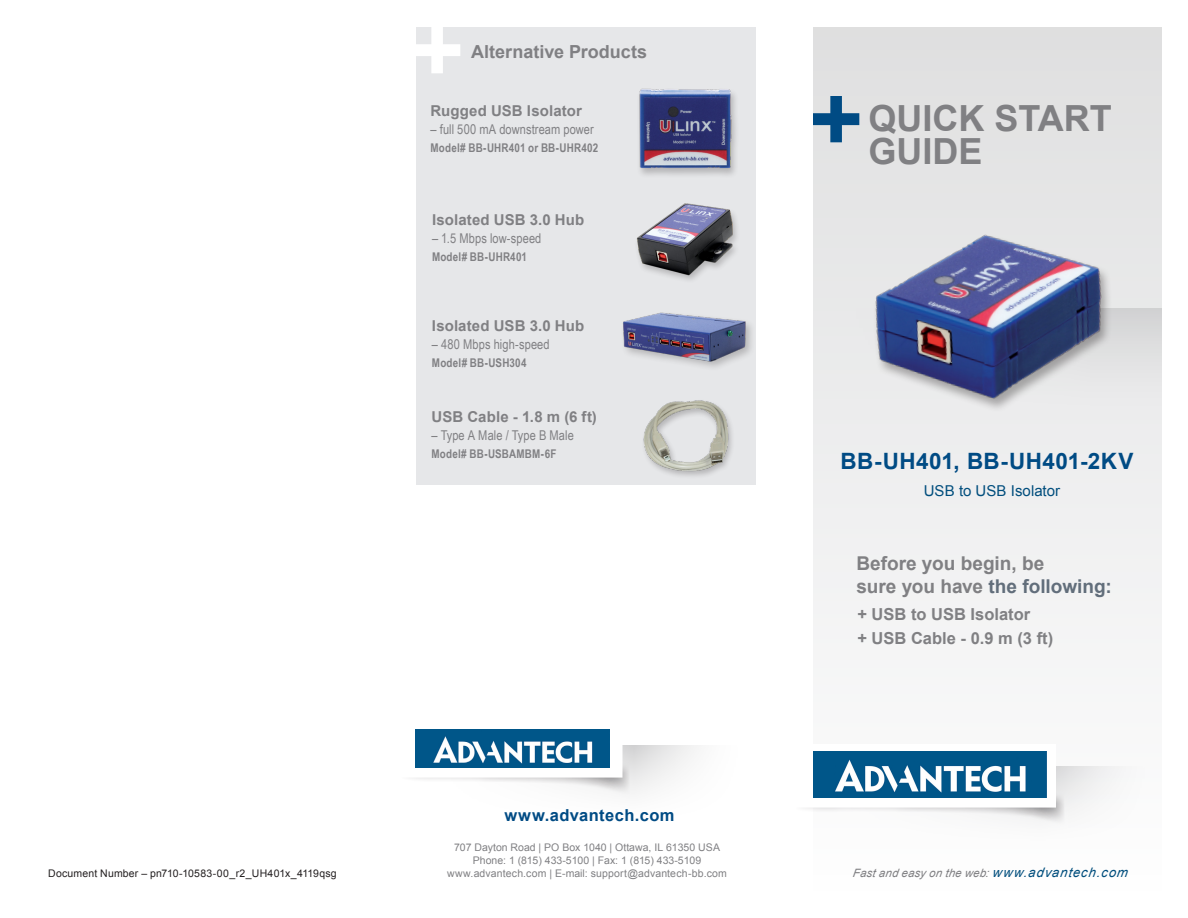
<style>
.page{position:relative;width:1188px;height:918px;background:#fff}
.page>*{position:absolute;margin:0;border:0;box-sizing:border-box;transform-origin:0 0}
.t1{font:700 36px "Arial";color:#808083}
.t2{font:700 22.5px "Arial";letter-spacing:.015em;color:#004b84}
.t3{font:700 19.05px/22.8px "Arial";color:#808083}
.t4{font:700 18px "Arial";color:#808083}
.t5{font:700 16.5px "Arial";color:#808083}
.t6{font:700 16.5px "Arial";letter-spacing:.025em;color:#004b84}
.t7{font:700 15px "Arial";letter-spacing:.01em;color:#808083}
.t8{font:15px "Arial";letter-spacing:.005em;color:#014e7d}
.t9{font:13.5px "Arial Narrow";letter-spacing:.01em;color:#808083}
.t10{font:700 12px "Arial Narrow";letter-spacing:.015em;color:#808083}
.t11{font:italic 11.55px "Arial";color:#808083}
.t12{font:10.5px "Arial";color:#808083}
.t13{font:10.5px "Arial";letter-spacing:.015em;color:#231f20}
.s1{color:#626e7b}
.s2{font-size:13.2px;color:#014e7d}
</style>
<div class="page">
<svg style="left:814px;top:27px;width:348px;height:616px"></svg>
<div style="left:813px;top:766px;width:348px;height:94px;background:linear-gradient(to bottom,#f0f0f0,#fff)"></div>
<svg style="left:622px;top:745px;width:76px;height:49px;fill:#f1f1f1"></svg>
<img style="left:806px;top:792px;width:259px;height:37px">
<div style="left:787px;top:744px;width:269px;height:64px;background:#fff"></div>
<img style="left:414px;top:762px;width:216px;height:33px">
<div style="left:388px;top:720px;width:234px;height:58px;background:#fff"></div>
<svg style="left:813px;top:96px;width:46px;height:46px;background:#7d9fb8"></svg>
<img style="left:416px;top:729px;width:194px;height:39px">
<img style="left:813px;top:752px;width:233px;height:46px">
<div style="left:417px;top:28px;width:339px;height:457px;background:#e6e7e9"></div>
<svg style="left:416px;top:27px;width:44px;height:46px"></svg>
<div style="left:636px;top:88px;width:103px;height:90px;background:#231f20;opacity:.25"></div>
<img style="left:636px;top:88px;width:103px;height:82px">
<img style="left:637px;top:203px;width:100px;height:70px">
<div style="left:620px;top:311px;width:136px;height:61px;background:#231f20;opacity:.25"></div>
<img style="left:620px;top:273px;width:129px;height:99px">
<img style="left:643px;top:400px;width:89px;height:76px">
<img style="left:845px;top:207px;width:282px;height:219px">
<p class="t4" style="left:471px;top:40px;width:178px">Alternative Products</p>
<p class="t7" style="left:430px;top:101px;width:153px">Rugged USB Isolator</p>
<p class="t9" style="left:430px;top:119px;width:165px">– full 500 mA downstream power</p>
<p class="t10" style="left:430px;top:139px;width:169px">Model# BB-UHR401 or BB-UHR402</p>
<p class="t7" style="left:432px;top:210px;width:154px">Isolated USB 3.0 Hub</p>
<p class="t9" style="left:432px;top:228px;width:111px">– 1.5 Mbps low-speed</p>
<p class="t10" style="left:432px;top:248px;width:97px">Model# BB-UHR401</p>
<p class="t7" style="left:432px;top:316px;width:154px">Isolated USB 3.0 Hub</p>
<p class="t9" style="left:432px;top:334px;width:119px">– 480 Mbps high-speed</p>
<p class="t10" style="left:432px;top:354px;width:96px">Model# BB-USH304</p>
<p class="t7" style="left:432px;top:407px;width:167px">USB Cable - 1.8 m (6 ft)</p>
<p class="t9" style="left:432px;top:425px;width:144px">– Type A Male / Type B Male</p>
<p class="t10" style="left:432px;top:444px;width:126px">Model# BB-USBAMBM-6F</p>
<p class="t13" style="left:48px;top:867px;width:290px">Document Number – pn710-10583-00_r2_UH401x_4119qsg</p>
<p class="t6" style="left:504px;top:804px;width:172px">www.advantech.com</p>
<p class="t12" style="left:454px;top:840px;width:268px">707 Dayton Road | PO Box 1040 | Ottawa, IL 61350 USA</p>
<p class="t12" style="left:473px;top:853px;width:230px">Phone: 1 (815) 433-5100 | Fax: 1 (815) 433-5109</p>
<p class="t12" style="left:447px;top:867px;width:281px">www.advantech.com | E-mail: support@advantech-bb.com</p>
<p class="t1" style="left:868px;top:95px;width:245px">QUICK START</p>
<p class="t1" style="left:868px;top:128px;width:116px">GUIDE</p>
<p class="t2" style="left:841px;top:446px;width:294px">BB-UH401, BB-UH401-2KV</p>
<p class="t8" style="left:924px;top:481px;width:138px">USB to USB Isolator</p>
<p class="t3" style="left:856px;top:552px;width:257px">Before you begin, be<br>sure you have <span class="s1">the following:</span></p>
<p class="t5" style="left:857px;top:603px;width:174px">+ USB to USB Isolator</p>
<p class="t5" style="left:857px;top:627px;width:197px">+ USB Cable - 0.9 m (3 ft)</p>
<p class="t11" style="left:853px;top:865px;width:279px">Fast and easy on the web: <span class="s2">www.advantech.com</span></p>
</div>
